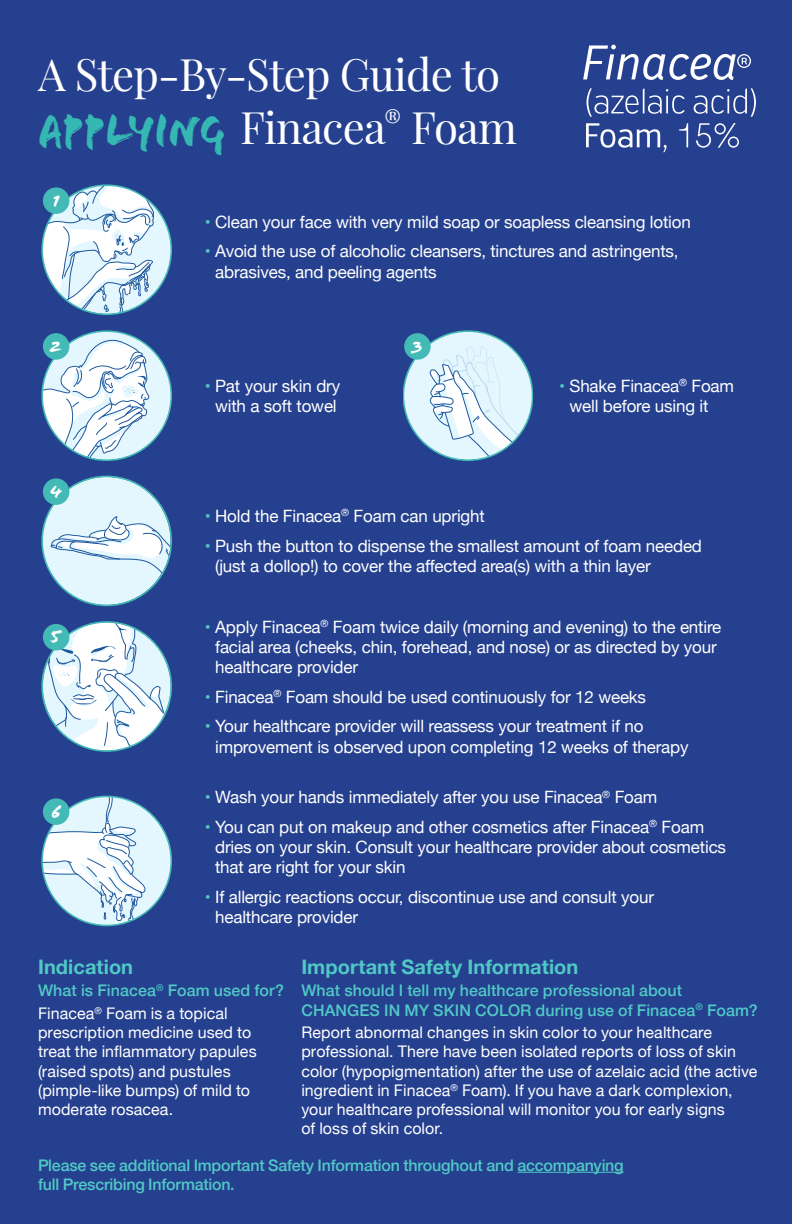
<style>
.page{position:relative;width:792px;height:1224px;background:#25408f}
.page>*{position:absolute;margin:0;border:0;box-sizing:border-box;transform-origin:0 0}
.t1{font:italic 49px "Flood Std";color:#35b8b3;scale:.88 1}
.t2{font:43.8px/52.6px "Playfair Display";letter-spacing:-.02em;color:#fff}
.t3{font:700 20px "Helvetica Neue";letter-spacing:.005em;color:#50c9c5}
.t4{font:17.8px "Flood Std";color:#fff}
.t5{font:17px/20.4px "Helvetica Neue";letter-spacing:-.01em;color:#fff}
.t6{font:16px/19.2px "Helvetica Neue";letter-spacing:.005em;color:#fff}
.t7{font:500 16px/19.2px "Helvetica Neue";letter-spacing:-.005em;color:#50c9c5}
.s1{color:#50c9c5}
.s2{font-weight:400;color:#fff}
</style>
<div class="page">
<svg style="left:586px;top:123px;width:81px;height:29px"></svg>
<svg style="left:679px;top:123px;width:9px;height:24px"></svg>
<svg style="left:696px;top:123px;width:43px;height:25px"></svg>
<svg style="left:583px;top:45px;width:168px;height:35px"></svg>
<svg style="left:587px;top:88px;width:98px;height:29px"></svg>
<svg style="left:694px;top:88px;width:62px;height:29px"></svg>
<hr style="left:517px;top:1172px;width:107px;height:1px;background:#50c9c5">
<svg style="left:42px;top:185px;width:129px;height:129px"></svg>
<svg style="left:42px;top:331px;width:129px;height:129px"></svg>
<svg style="left:403px;top:333px;width:130px;height:127px"></svg>
<div style="left:404px;top:333px;width:27px;height:27px;background:#43bab5;border-radius:50%"></div>
<div style="left:42px;top:476px;width:129px;height:129px;background:#e4f7ff;border-radius:50%"></div>
<svg style="left:51px;top:516px;width:120px;height:65px"></svg>
<div style="left:43px;top:478px;width:26px;height:27px;background:#43bab5;border-radius:50%"></div>
<svg style="left:42px;top:622px;width:129px;height:129px"></svg>
<svg style="left:42px;top:796px;width:129px;height:129px"></svg>
<div style="left:43px;top:798px;width:26px;height:27px;background:#43bab5;border-radius:50%"></div>
<h2 class="t2" style="left:240px;top:45px;width:279px;text-indent:-202px">A Step-By-Step Guide to<br>Finacea<sup>®</sup> Foam</h2>
<h1 class="t1" style="left:42px;top:102px;width:234px">Applying</h1>
<p class="t4" style="left:53px;top:190px;width:8px">1</p>
<p class="t5" style="left:205px;top:213px;width:488px"><span class="s1">•</span> Clean your face with very mild soap or soapless cleansing lotion</p>
<p class="t5" style="left:215px;top:242px;width:465px;text-indent:-10px"><span class="s1">•</span> Avoid the use of alcoholic cleansers, tinctures and astringents, abrasives, and peeling agents</p>
<p class="t4" style="left:49px;top:336px;width:14px">2</p>
<p class="t4" style="left:412px;top:336px;width:12px">3</p>
<p class="t4" style="left:50px;top:481px;width:14px">4</p>
<p class="t5" style="left:205px;top:376px;width:137px;text-align:center"><span class="s1">•</span> Pat your skin dry with a soft towel</p>
<p class="t5" style="left:570px;top:376px;width:166px;text-indent:-10px"><span class="s1">•</span> Shake Finacea<sup>®</sup> Foam well before using it</p>
<p class="t4" style="left:50px;top:627px;width:12px">5</p>
<p class="t4" style="left:51px;top:801px;width:12px">6</p>
<p class="t5" style="left:205px;top:507px;width:282px"><span class="s1">•</span> Hold the Finacea<sup>®</sup> Foam can upright</p>
<p class="t5" style="left:215px;top:536px;width:488px;text-indent:-10px"><span class="s1">•</span> Push the button to dispense the smallest amount of foam needed (just a dollop!) to cover the affected area(s) with a thin layer</p>
<p class="t5" style="left:215px;top:617px;width:508px;text-indent:-10px"><span class="s1">•</span> Apply Finacea<sup>®</sup> Foam twice daily (morning and evening) to the entire facial area (cheeks, chin, forehead, and nose) or as directed by your healthcare provider</p>
<p class="t5" style="left:205px;top:688px;width:443px"><span class="s1">•</span> Finacea<sup>®</sup> Foam should be used continuously for 12 weeks</p>
<p class="t5" style="left:215px;top:717px;width:475px;text-indent:-10px"><span class="s1">•</span> Your healthcare provider will reassess your treatment if no improvement is observed upon completing 12 weeks of therapy</p>
<p class="t5" style="left:205px;top:788px;width:454px"><span class="s1">•</span> Wash your hands immediately after you use Finacea<sup>®</sup> Foam</p>
<p class="t5" style="left:215px;top:817px;width:513px;text-indent:-10px"><span class="s1">•</span> You can put on makeup and other cosmetics after Finacea<sup>®</sup> Foam dries on your skin. Consult your healthcare provider about cosmetics that are right for your skin</p>
<p class="t5" style="left:215px;top:888px;width:440px;text-indent:-10px"><span class="s1">•</span> If allergic reactions occur, discontinue use and consult your healthcare provider</p>
<p class="t3" style="left:301px;top:951px;width:279px">Important Safety Information</p>
<p class="t7" style="left:301px;top:980px;width:458px">What should I tell my healthcare professional about<br>CHANGES IN MY SKIN COLOR during use of Finacea<sup>®</sup> Foam?</p>
<p class="t6" style="left:301px;top:1024px;width:458px">Report abnormal changes in skin color to your healthcare professional. There have been isolated reports of loss of skin color (hypopigmentation) after the use of azelaic acid (the active ingredient in Finacea<sup>®</sup> Foam). If you have a dark complexion, your healthcare professional will monitor you for early signs<br>of loss of skin color.</p>
<p class="t7" style="left:38px;top:1154px;width:587px">Please see additional Important Safety Information throughout and accompanying full Prescribing Information.</p>
<p class="t3" style="left:38px;top:951px;width:97px">Indication</p>
<p class="t7" style="left:38px;top:978px;width:248px;line-height:22.6px">What is Finacea<sup>®</sup> Foam used for?<br><span class="s2">Finacea</span><sup>®</sup> <span class="s2">Foam is a topical</span></p>
<p class="t6" style="left:38px;top:1024px;width:220px">prescription medicine used to treat the inflammatory papules (raised spots) and pustules (pimple-like bumps) of mild to moderate rosacea.</p>
</div>
